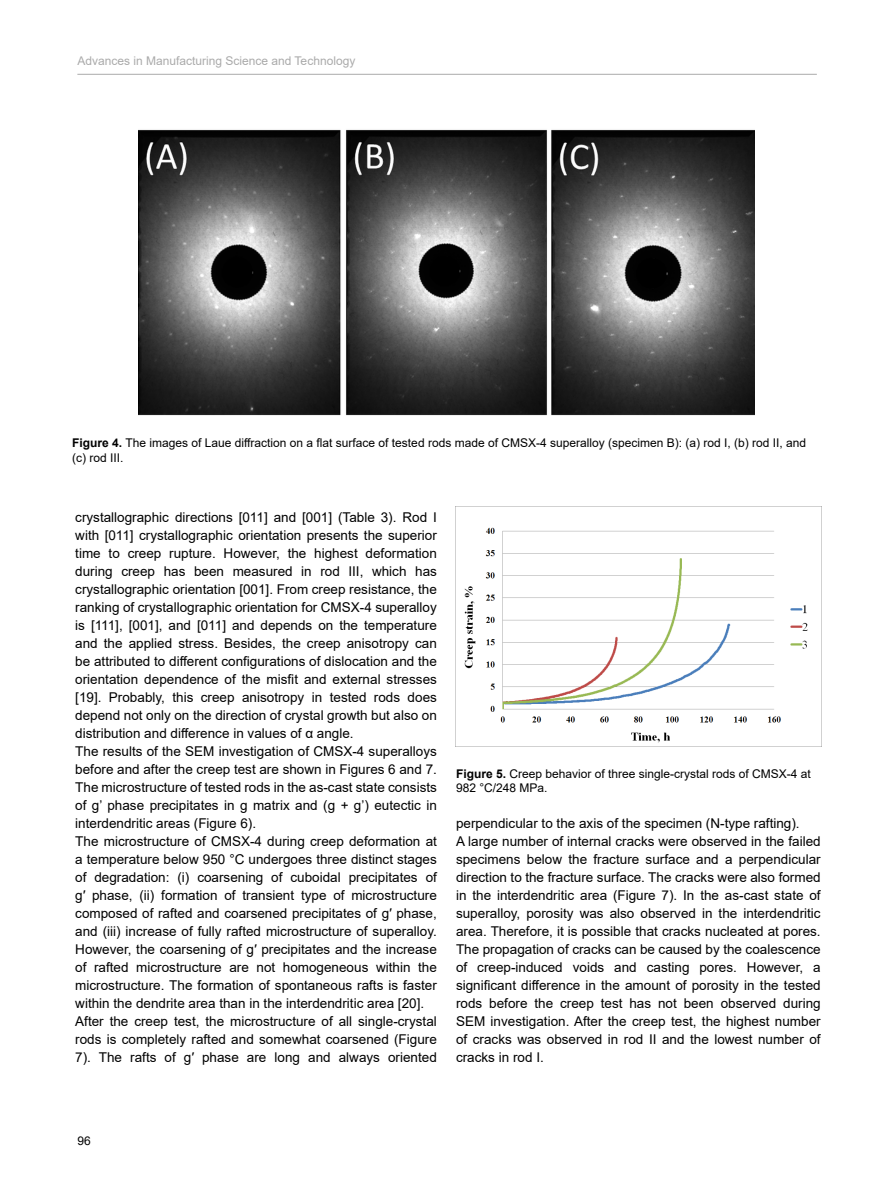
<style>
.page{position:relative;width:893px;height:1191px;background:#fff}
.page>*{position:absolute;margin:0;border:0;box-sizing:border-box;transform-origin:0 0}
.t1{font:13.5px/18px "Arial";color:#000}
.t2{font:12px/14.4px "Arial";color:#000}
.t3{font:12px "Arial";color:#aaa}
.s1{font-weight:700}
</style>
<div class="page">
<hr style="left:77px;top:74px;width:740px;height:1px;background:#aaa">
<img style="left:138px;top:129px;width:617px;height:287px">
<img style="left:455px;top:506px;width:367px;height:240px">
<p class="t3" style="left:77px;top:53px;width:279px">Advances in Manufacturing Science and Technology</p>
<p class="t2" style="left:72px;top:436px;width:735px"><span class="s1">Figure 4.</span> The images of Laue diffraction on a flat surface of tested rods made of CMSX-4 superalloy (specimen B): (a) rod I, (b) rod II, and (c) rod III.</p>
<p class="t1" style="left:75px;top:508px;width:363px">crystallographic directions [011] and [001] (Table 3). Rod I with [011] crystallographic orientation presents the superior time to creep rupture. However, the highest deformation during creep has been measured in rod III, which has crystallographic orientation [001]. From creep resistance, the ranking of crystallographic orientation for CMSX-4 superalloy is [111], [001], and [011] and depends on the temperature and the applied stress. Besides, the creep anisotropy can be attributed to different configurations of dislocation and the orientation dependence of the misfit and external stresses [19]. Probably, this creep anisotropy in tested rods does depend not only on the direction of crystal growth but also on distribution and difference in values of α angle.<br>The results of the SEM investigation of CMSX-4 superalloys before and after the creep test are shown in Figures 6 and 7.<br>The microstructure of tested rods in the as-cast state consists of g’ phase precipitates in g matrix and (g + g’) eutectic in interdendritic areas (Figure 6).<br>The microstructure of CMSX-4 during creep deformation at a temperature below 950 °C undergoes three distinct stages of degradation: (i) coarsening of cuboidal precipitates of g′ phase, (ii) formation of transient type of microstructure composed of rafted and coarsened precipitates of g′ phase, and (iii) increase of fully rafted microstructure of superalloy.<br>However, the coarsening of g′ precipitates and the increase of rafted microstructure are not homogeneous within the microstructure. The formation of spontaneous rafts is faster within the dendrite area than in the interdendritic area [20].<br>After the creep test, the microstructure of all single-crystal rods is completely rafted and somewhat coarsened (Figure 7). The rafts of g′ phase are long and always oriented</p>
<p class="t2" style="left:456px;top:766px;width:356px"><span class="s1">Figure 5.</span> Creep behavior of three single-crystal rods of CMSX-4 at<br>982 °C/248 MPa.</p>
<p class="t1" style="left:456px;top:814px;width:366px">perpendicular to the axis of the specimen (N-type rafting).<br>A large number of internal cracks were observed in the failed specimens below the fracture surface and a perpendicular direction to the fracture surface. The cracks were also formed in the interdendritic area (Figure 7). In the as-cast state of superalloy, porosity was also observed in the interdendritic area. Therefore, it is possible that cracks nucleated at pores.<br>The propagation of cracks can be caused by the coalescence of creep-induced voids and casting pores. However, a significant difference in the amount of porosity in the tested rods before the creep test has not been observed during SEM investigation. After the creep test, the highest number of cracks was observed in rod II and the lowest number of cracks in rod I.</p>
<p class="t2" style="left:78px;top:1133px;width:15px">96</p>
</div>
